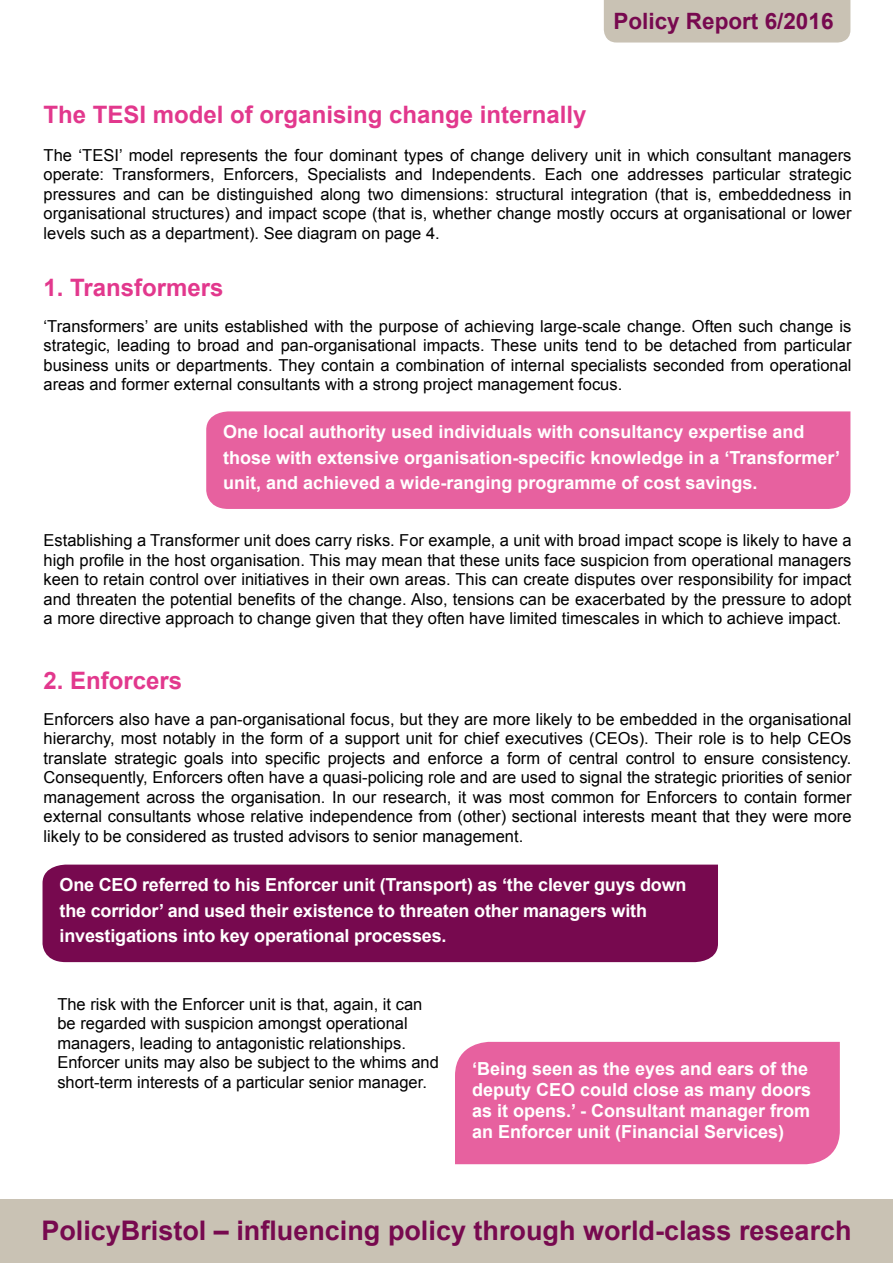
<style>
.page{position:relative;width:893px;height:1263px;background:#fff}
.page>*{position:absolute;margin:0;border:0;box-sizing:border-box;transform-origin:0 0}
.t1{font:700 27px "Arial";color:#77094f}
.t2{font:700 24px "Arial";color:#e2388d}
.t3{font:700 22.5px "Arial";color:#77094f}
.t4{font:700 18px/25.5px "Arial";color:#fff}
.t5{font:16.5px/19.5px "Arial";color:#000;text-align:justify}
</style>
<div class="page">
<div style="left:0;top:1199px;width:893px;height:64px;background:#c9c2b4"></div>
<div style="left:604px;top:0;width:246px;height:43px;background:#c9c2b4"></div>
<div style="left:43px;top:864px;width:675px;height:98px;background:#77094f"></div>
<div style="left:206px;top:411px;width:644px;height:98px;background:#e7619f"></div>
<div style="left:455px;top:1042px;width:385px;height:122px;background:#e7619f"></div>
<h3 class="t3" style="left:613px;top:6px;width:222px">Policy Report 6/2016</h3>
<h2 class="t2" style="left:44px;top:99px;width:544px">The TESI model of organising change internally</h2>
<p class="t5" style="left:44px;top:145px;width:809px">The ‘TESI’ model represents the four dominant types of change delivery unit in which consultant managers operate: Transformers, Enforcers, Specialists and Independents. Each one addresses particular strategic pressures and can be distinguished along two dimensions: structural integration (that is, embeddedness in organisational structures) and impact scope (that is, whether change mostly occurs at organisational or lower levels such as a department). See diagram on page 4.</p>
<h2 class="t2" style="left:44px;top:271px;width:182px">1. Transformers</h2>
<p class="t5" style="left:44px;top:316px;width:809px">‘Transformers’ are units established with the purpose of achieving large-scale change. Often such change is strategic, leading to broad and pan-organisational impacts. These units tend to be detached from particular business units or departments. They contain a combination of internal specialists seconded from operational areas and former external consultants with a strong project management focus.</p>
<p class="t4" style="left:223px;top:420px;width:618px">One local authority used individuals with consultancy expertise and those with extensive organisation-specific knowledge in a ‘Transformer’ unit, and achieved a wide-ranging programme of cost savings.</p>
<p class="t5" style="left:44px;top:531px;width:809px">Establishing a Transformer unit does carry risks. For example, a unit with broad impact scope is likely to have a high profile in the host organisation. This may mean that these units face suspicion from operational managers keen to retain control over initiatives in their own areas. This can create disputes over responsibility for impact and threaten the potential benefits of the change. Also, tensions can be exacerbated by the pressure to adopt a more directive approach to change given that they often have limited timescales in which to achieve impact.</p>
<h2 class="t2" style="left:44px;top:664px;width:140px">2. Enforcers</h2>
<p class="t5" style="left:44px;top:709px;width:809px">Enforcers also have a pan-organisational focus, but they are more likely to be embedded in the organisational hierarchy, most notably in the form of a support unit for chief executives (CEOs). Their role is to help CEOs translate strategic goals into specific projects and enforce a form of central control to ensure consistency.<br>Consequently, Enforcers often have a quasi-policing role and are used to signal the strategic priorities of senior management across the organisation. In our research, it was most common for Enforcers to contain former external consultants whose relative independence from (other) sectional interests meant that they were more likely to be considered as trusted advisors to senior management.</p>
<p class="t4" style="left:60px;top:873px;width:629px">One CEO referred to his Enforcer unit (Transport) as ‘the clever guys down the corridor’ and used their existence to threaten other managers with investigations into key operational processes.</p>
<p class="t5" style="left:57px;top:994px;width:383px;text-align:left">The risk with the Enforcer unit is that, again, it can be regarded with suspicion amongst operational managers, leading to antagonistic relationships.<br>Enforcer units may also be subject to the whims and short-term interests of a particular senior manager.</p>
<p class="t4" style="left:472px;top:1059px;width:341px;line-height:21px">‘Being seen as the eyes and ears of the deputy CEO could close as many doors as it opens.’ - Consultant manager from an Enforcer unit (Financial Services)</p>
<h1 class="t1" style="left:41px;top:1212px;width:812px">PolicyBristol – influencing policy through world-class research</h1>
</div>
